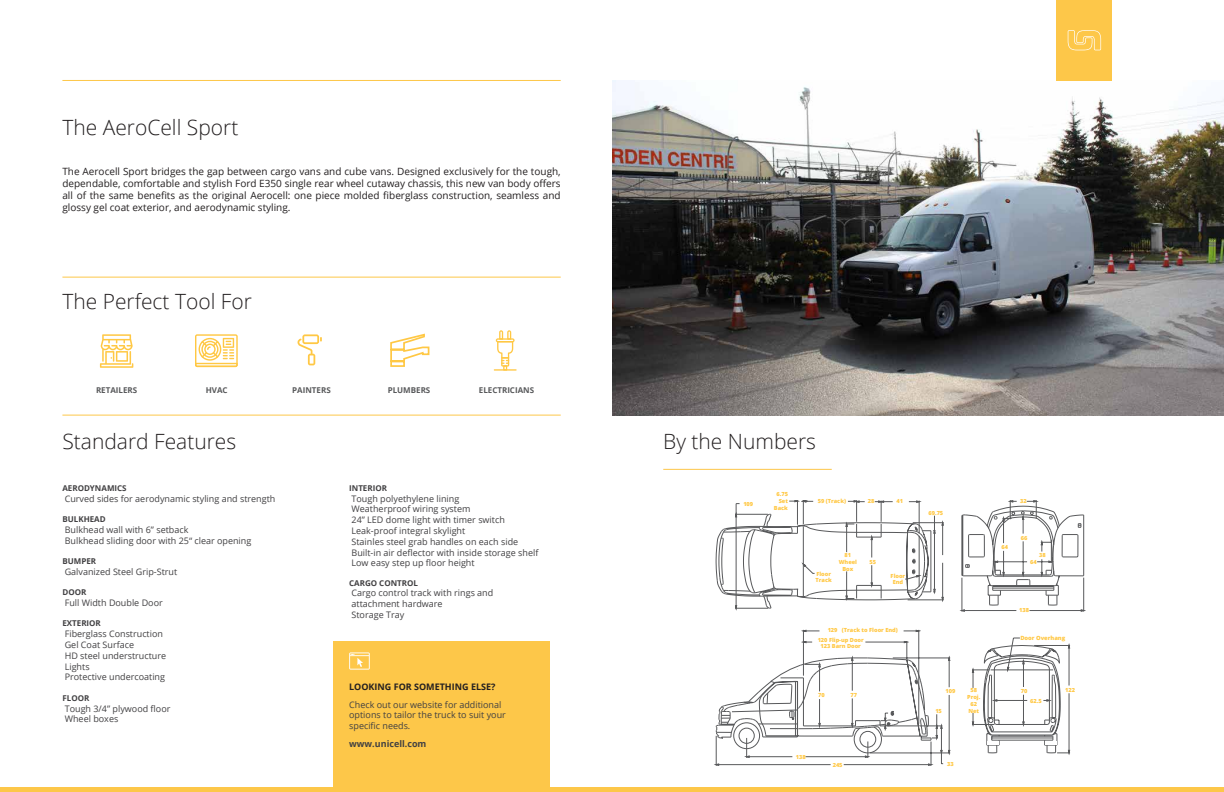
<style>
.page{position:relative;width:1224px;height:792px;background:#fff}
.page>*{position:absolute;margin:0;border:0;box-sizing:border-box;transform-origin:0 0}
.t1{font:300 21px "Open Sans";color:#231f20}
.t2{font:10px/12px "Open Sans";color:#231f20;text-align:justify}
.t3{font:9px/10.8px "Open Sans";color:#414042}
.t4{font:700 9px "Open Sans";color:#231f20}
.t5{font:700 9px "Open Sans";color:#414042}
.t6{font:700 8px "Open Sans";color:#414042}
.t7{font:700 8px "Open Sans";color:#58595b}
.t8{font:800 5.8px "Open Sans";color:#ffc844}
.t9{font:800 5.6px/6.7px "Open Sans";color:#ffc844;text-align:center}
</style>
<div class="page">
<img style="left:612px;top:80px;width:612px;height:335px">
<hr style="left:62px;top:80px;width:499px;height:1px;background:#fdc749">
<hr style="left:62px;top:277px;width:499px;height:1px;background:#fdc749">
<hr style="left:62px;top:415px;width:499px;height:1px;background:#fdc749">
<div style="left:1057px;top:0;width:55px;height:80px;background:#fdc749"></div>
<svg style="left:1068px;top:30px;width:33px;height:20px"></svg>
<div style="left:0;top:787px;width:1224px;height:5px;background:#fdc749"></div>
<div style="left:334px;top:641px;width:216px;height:151px;background:#fdc749"></div>
<svg style="left:349px;top:652px;width:21px;height:18px"></svg>
<svg style="left:100px;top:334px;width:33px;height:34px"></svg>
<svg style="left:195px;top:334px;width:43px;height:33px"></svg>
<svg style="left:297px;top:334px;width:25px;height:31px"></svg>
<svg style="left:390px;top:333px;width:40px;height:34px"></svg>
<svg style="left:496px;top:330px;width:19px;height:39px"></svg>
<hr style="left:494px;top:369px;width:23px;height:2px;background:#ffc844">
<svg style="left:961px;top:108px;width:98px;height:308px"></svg>
<svg style="left:715px;top:500px;width:370px;height:266px"></svg>
<hr style="left:663px;top:469px;width:169px;height:1px;background:#fdc749">
<h1 class="t1" style="left:62px;top:113px;width:177px">The AeroCell Sport</h1>
<p class="t2" style="left:62px;top:165px;width:500px">The Aerocell Sport bridges the gap between cargo vans and cube vans. Designed exclusively for the tough, dependable, comfortable and stylish Ford E350 single rear wheel cutaway chassis, this new van body offers all of the same benefits as the original Aerocell: one piece molded fiberglass construction, seamless and glossy gel coat exterior, and aerodynamic styling.</p>
<h1 class="t1" style="left:62px;top:287px;width:191px">The Perfect Tool For</h1>
<p class="t7" style="left:96px;top:384px;width:43px">RETAILERS</p>
<p class="t7" style="left:206px;top:384px;width:23px">HVAC</p>
<p class="t7" style="left:292px;top:384px;width:40px">PAINTERS</p>
<p class="t7" style="left:388px;top:384px;width:44px">PLUMBERS</p>
<p class="t7" style="left:479px;top:384px;width:57px">ELECTRICIANS</p>
<h1 class="t1" style="left:62px;top:427px;width:175px">Standard Features</h1>
<h1 class="t1" style="left:663px;top:427px;width:154px">By the Numbers</h1>
<p class="t6" style="left:62px;top:482px;width:66px">AERODYNAMICS</p>
<p class="t3" style="left:65px;top:493px;width:212px">Curved sides for aerodynamic styling and strength</p>
<p class="t6" style="left:62px;top:513px;width:45px">BULKHEAD</p>
<p class="t3" style="left:65px;top:524px;width:188px">Bulkhead wall with 6” setback<br>Bulkhead sliding door with 25“ clear opening</p>
<p class="t6" style="left:62px;top:555px;width:35px">BUMPER</p>
<p class="t3" style="left:65px;top:566px;width:114px">Galvanized Steel Grip-Strut</p>
<p class="t6" style="left:62px;top:587px;width:25px">DOOR</p>
<p class="t3" style="left:65px;top:597px;width:100px">Full Width Double Door</p>
<p class="t6" style="left:62px;top:618px;width:40px">EXTERIOR</p>
<p class="t3" style="left:65px;top:628px;width:103px">Fiberglass Construction<br>Gel Coat Surface<br>HD steel understructure<br>Lights<br>Protective undercoating</p>
<p class="t6" style="left:62px;top:692px;width:28px">FLOOR</p>
<p class="t3" style="left:65px;top:703px;width:107px">Tough 3/4” plywood floor<br>Wheel boxes</p>
<p class="t6" style="left:349px;top:482px;width:39px">INTERIOR</p>
<p class="t3" style="left:352px;top:493px;width:188px">Tough polyethylene lining<br>Weatherproof wiring system<br>24” LED dome light with timer switch Leak-proof integral skylight<br>Stainles steel grab handles on each side Built-in air deflector with inside storage shelf Low easy step up floor height</p>
<p class="t6" style="left:349px;top:577px;width:70px">CARGO CONTROL</p>
<p class="t3" style="left:352px;top:588px;width:143px">Cargo control track with rings and attachment hardware<br>Storage Tray</p>
<p class="t4" style="left:349px;top:680px;width:148px">LOOKING FOR SOMETHING ELSE?</p>
<p class="t3" style="left:349px;top:699px;width:158px">Check out our website for additional options to tailor the truck to suit your specific needs.</p>
<p class="t5" style="left:349px;top:737px;width:79px">www.unicell.com</p>
<p class="t9" style="left:743px;top:500px;width:11px">109</p>
<p class="t9" style="left:774px;top:491px;width:16px;text-align:right">6.75<br>Set<br>Back</p>
<p class="t9" style="left:818px;top:498px;width:30px">59 (Track)</p>
<p class="t9" style="left:868px;top:498px;width:8px">28</p>
<p class="t9" style="left:897px;top:498px;width:8px">41</p>
<p class="t9" style="left:839px;top:551px;width:20px">81<br>Wheel<br>Box</p>
<p class="t9" style="left:870px;top:558px;width:8px">55</p>
<p class="t9" style="left:816px;top:570px;width:18px;text-align:left">Floor<br>Track</p>
<p class="t9" style="left:891px;top:572px;width:16px">Floor<br>End</p>
<p class="t9" style="left:818px;top:625px;width:82px;line-height:9.3px;text-align:left;text-indent:10px">129 (Track to Floor End)<br>120 Flip-up Door</p>
<p class="t9" style="left:821px;top:643px;width:42px">123 Barn Door</p>
<p class="t9" style="left:818px;top:691px;width:8px">70</p>
<p class="t9" style="left:850px;top:691px;width:8px">77</p>
<p class="t9" style="left:796px;top:753px;width:11px">138</p>
<p class="t9" style="left:833px;top:761px;width:11px">245</p>
<p class="t9" style="left:928px;top:509px;width:16px">69.75</p>
<p class="t9" style="left:946px;top:687px;width:11px">109</p>
<p class="t9" style="left:935px;top:707px;width:8px">15</p>
<p class="t9" style="left:967px;top:687px;width:15px">58<br>Proj.<br>62<br>Net</p>
<p class="t9" style="left:947px;top:760px;width:8px">33</p>
<p class="t9" style="left:1002px;top:544px;width:8px">64</p>
<p class="t9" style="left:1020px;top:498px;width:8px">32</p>
<p class="t9" style="left:1021px;top:534px;width:8px">66</p>
<p class="t9" style="left:1039px;top:551px;width:8px">38</p>
<p class="t9" style="left:1030px;top:558px;width:8px">64</p>
<p class="t9" style="left:1019px;top:607px;width:11px">138</p>
<p class="t8" style="left:1020px;top:634px;width:46px">Door Overhang</p>
<p class="t9" style="left:1021px;top:688px;width:8px">70</p>
<p class="t9" style="left:1065px;top:686px;width:11px">122</p>
<p class="t9" style="left:1030px;top:697px;width:13px">62.5</p>
</div>
